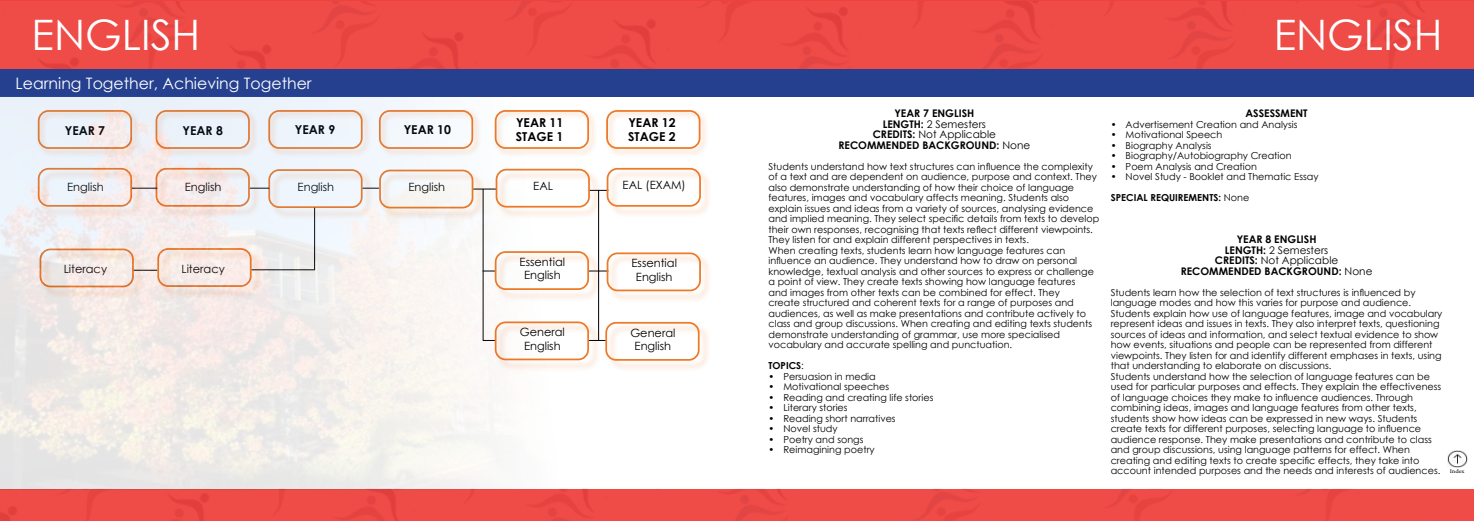
<style>
.page{position:relative;width:1474px;height:521px;background:#fff}
.page>*{position:absolute;margin:0;border:0;box-sizing:border-box;transform-origin:0 0}
.t1{font:42px "Century Gothic";color:#fff}
.t2{font:15.75px "Century Gothic";color:#fff}
.t3{font:700 12.25px/14.7px "Century Gothic";color:#000}
.t4{font:11.38px/13.7px "Century Gothic";color:#000;text-align:center}
.t5{font:700 10.5px/10.5px "Century Gothic";color:#000;text-align:center}
.t6{font:9.62px/10.5px "Century Gothic";color:#000}
.t7{font:700 9.62px "Century Gothic";color:#000}
.t8{font:5.6px "Minion Pro";color:#000;scale:1.14 1}
.s1{font-weight:400}
.s2{font-weight:700}
</style>
<div class="page">
<img style="left:0;top:1px;width:1473px;height:69px">
<div style="left:605px;top:109px;width:103px;height:48px;background:#ee7927;opacity:.35"></div>
<div style="left:606px;top:110px;width:94px;height:39px;border:2px solid #ee7927;border-radius:10px"></div>
<div style="left:608px;top:169px;width:103px;height:48px;background:#ee7927;opacity:.35"></div>
<div style="left:606px;top:168px;width:95px;height:39px;border:2px solid #ee7927;border-radius:10px"></div>
<div style="left:608px;top:254px;width:103px;height:48px;background:#ee7927;opacity:.35"></div>
<div style="left:606px;top:252px;width:95px;height:39px;border:2px solid #ee7927;border-radius:10px"></div>
<div style="left:607px;top:323px;width:103px;height:48px;background:#ee7927;opacity:.35"></div>
<div style="left:605px;top:322px;width:94px;height:39px;border:2px solid #ee7927;border-radius:10px"></div>
<div style="left:0;top:70px;width:1473px;height:27px;background:#25408f"></div>
<img style="left:0;top:488px;width:1473px;height:33px">
<img style="left:0;top:97px;width:607px;height:392px">
<img style="left:1447px;top:450px;width:20px;height:18px">
<h1 class="t1" style="left:32px;top:6px;width:170px">ENGLISH</h1>
<h1 class="t1" style="left:1273px;top:6px;width:170px">ENGLISH</h1>
<h2 class="t2" style="left:16px;top:72px;width:297px">Learning Together, Achieving Together</h2>
<p class="t3" style="left:65px;top:123px;width:42px">YEAR 7</p>
<p class="t3" style="left:182px;top:123px;width:42px">YEAR 8</p>
<p class="t3" style="left:295px;top:122px;width:42px">YEAR 9</p>
<p class="t3" style="left:404px;top:122px;width:49px">YEAR 10</p>
<p class="t3" style="left:628px;top:114px;width:49px">YEAR 12<br>STAGE 2</p>
<p class="t3" style="left:516px;top:114px;width:49px">YEAR 11<br>STAGE 1</p>
<p class="t4" style="left:67px;top:180px;width:38px">English</p>
<p class="t4" style="left:185px;top:180px;width:38px">English</p>
<p class="t4" style="left:297px;top:180px;width:38px">English</p>
<p class="t4" style="left:408px;top:180px;width:38px">English</p>
<p class="t4" style="left:533px;top:179px;width:21px">EAL</p>
<p class="t4" style="left:622px;top:178px;width:65px">EAL (EXAM)</p>
<p class="t4" style="left:64px;top:262px;width:45px">Literacy</p>
<p class="t4" style="left:181px;top:261px;width:45px">Literacy</p>
<p class="t4" style="left:519px;top:255px;width:47px">Essential<br>English</p>
<p class="t4" style="left:631px;top:256px;width:47px">Essential<br>English</p>
<p class="t4" style="left:520px;top:325px;width:47px">General<br>English</p>
<p class="t4" style="left:630px;top:325px;width:47px">General<br>English</p>
<p class="t5" style="left:838px;top:107px;width:193px">YEAR 7 ENGLISH<br>LENGTH: <span class="s1">2 Semesters<br></span>CREDITS: <span class="s1">Not Applicable<br></span>RECOMMENDED BACKGROUND: <span class="s1">None</span></p>
<p class="t6" style="left:768px;top:161px;width:332px">Students understand how text structures can influence the complexity of a text and are dependent on audience, purpose and context. They also demonstrate understanding of how their choice of language features, images and vocabulary affects meaning. Students also explain issues and ideas from a variety of sources, analysing evidence and implied meaning. They select specific details from texts to develop their own responses, recognising that texts reflect different viewpoints.<br>They listen for and explain different perspectives in texts.<br>When creating texts, students learn how language features can influence an audience. They understand how to draw on personal knowledge, textual analysis and other sources to express or challenge a point of view. They create texts showing how language features<br>and images from other texts can be combined for effect. They<br>create structured and coherent texts for a range of purposes and audiences, as well as make presentations and contribute actively to class and group discussions. When creating and editing texts students demonstrate understanding of grammar, use more specialised vocabulary and accurate spelling and punctuation.</p>
<p class="t7" style="left:768px;top:358px;width:37px">TOPICS<span class="s1">:</span></p>
<p class="t6" style="left:768px;top:371px;width:109px">• Persuasion in media</p>
<p class="t6" style="left:768px;top:381px;width:122px">• Motivational speeches</p>
<p class="t6" style="left:768px;top:392px;width:166px">• Reading and creating life stories</p>
<p class="t6" style="left:768px;top:402px;width:81px">• Literary stories</p>
<p class="t6" style="left:768px;top:413px;width:129px">• Reading short narratives</p>
<p class="t6" style="left:768px;top:423px;width:71px">• Novel study</p>
<p class="t6" style="left:768px;top:434px;width:96px">• Poetry and songs</p>
<p class="t6" style="left:768px;top:444px;width:108px">• Reimagining poetry</p>
<p class="t5" style="left:1245px;top:107px;width:64px">ASSESSMENT</p>
<p class="t6" style="left:1110px;top:119px;width:188px">• Advertisement Creation and Analysis</p>
<p class="t6" style="left:1110px;top:129px;width:113px">• Motivational Speech</p>
<p class="t6" style="left:1110px;top:140px;width:102px">• Biography Analysis</p>
<p class="t6" style="left:1110px;top:150px;width:182px">• Biography/Autobiography Creation</p>
<p class="t6" style="left:1110px;top:161px;width:148px">• Poem Analysis and Creation</p>
<p class="t6" style="left:1110px;top:166px;width:209px;line-height:21px">• Novel Study - Booklet and Thematic Essay<br><span class="s2">SPECIAL REQUIREMENTS:</span> None</p>
<p class="t5" style="left:1180px;top:233px;width:193px">YEAR 8 ENGLISH<br>LENGTH: <span class="s1">2 Semesters<br></span>CREDITS: <span class="s1">Not Applicable<br></span>RECOMMENDED BACKGROUND: <span class="s1">None</span></p>
<p class="t6" style="left:1110px;top:287px;width:333px">Students learn how the selection of text structures is influenced by language modes and how this varies for purpose and audience.<br>Students explain how use of language features, image and vocabulary represent ideas and issues in texts. They also interpret texts, questioning sources of ideas and information, and select textual evidence to show how events, situations and people can be represented from different viewpoints. They listen for and identify different emphases in texts, using that understanding to elaborate on discussions.<br>Students understand how the selection of language features can be used for particular purposes and effects. They explain the effectiveness of language choices they make to influence audiences. Through combining ideas, images and language features from other texts, students show how ideas can be expressed in new ways. Students create texts for different purposes, selecting language to influence audience response. They make presentations and contribute to class and group discussions, using language patterns for effect. When creating and editing texts to create specific effects, they take into account intended purposes and the needs and interests of audiences.</p>
<p class="t8" style="left:1449px;top:467px;width:14px">Index</p>
</div>
